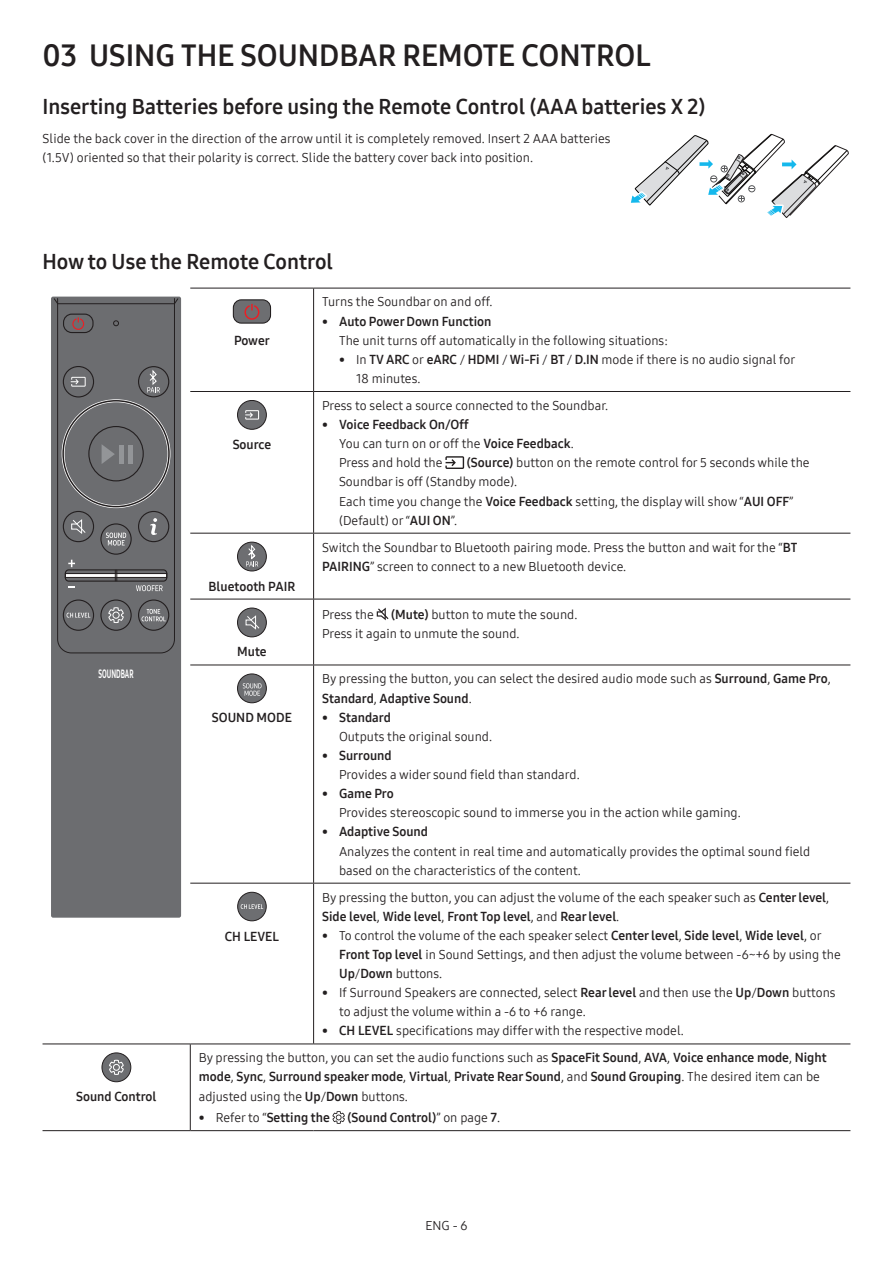
<style>
.page{position:relative;width:893px;height:1263px;background:#fff}
.page>*{position:absolute;margin:0;border:0;box-sizing:border-box;transform-origin:0 0}
.t1{font:30px "Samsung One 700";color:#231f20}
.t2{font:21px "Samsung One 700";color:#231f20}
.t3{font:12.75px/19.2px "Samsung One 400";color:#231f20}
.t4{font:12.75px "Samsung One 700";color:#231f20}
.t5{font:12px "Samsung One 800 C";color:#fff;scale:.6 1}
.s1{font-family:"Samsung One 700"}
.s2{font-family:"Samsung One 400"}
</style>
<div class="page">
<svg style="left:630px;top:134px;width:219px;height:84px"></svg>
<hr style="left:190px;top:288px;width:124px;height:1px;background:#231f20">
<hr style="left:314px;top:288px;width:536px;height:1px;background:#231f20">
<hr style="left:190px;top:391px;width:124px;height:1px;background:#231f20">
<hr style="left:314px;top:391px;width:536px;height:1px;background:#231f20">
<hr style="left:190px;top:533px;width:124px;height:1px;background:#231f20">
<hr style="left:314px;top:533px;width:536px;height:1px;background:#231f20">
<hr style="left:190px;top:599px;width:124px;height:1px;background:#231f20">
<hr style="left:314px;top:599px;width:536px;height:1px;background:#231f20">
<hr style="left:190px;top:665px;width:124px;height:1px;background:#231f20">
<hr style="left:314px;top:665px;width:536px;height:1px;background:#231f20">
<hr style="left:190px;top:883px;width:124px;height:1px;background:#231f20">
<hr style="left:314px;top:883px;width:536px;height:1px;background:#231f20">
<hr style="left:43px;top:1043px;width:147px;height:1px;background:#231f20">
<hr style="left:190px;top:1043px;width:124px;height:1px;background:#231f20">
<hr style="left:314px;top:1043px;width:536px;height:1px;background:#231f20">
<hr style="left:43px;top:1130px;width:147px;height:1px;background:#231f20">
<hr style="left:190px;top:1130px;width:124px;height:1px;background:#231f20">
<hr style="left:314px;top:1130px;width:536px;height:1px;background:#231f20">
<hr style="left:313px;top:288px;width:1px;height:103px;background:#231f20">
<hr style="left:313px;top:392px;width:1px;height:141px;background:#231f20">
<hr style="left:313px;top:533px;width:1px;height:66px;background:#231f20">
<hr style="left:313px;top:599px;width:1px;height:66px;background:#231f20">
<hr style="left:313px;top:665px;width:1px;height:218px;background:#231f20">
<hr style="left:313px;top:883px;width:1px;height:160px;background:#231f20">
<hr style="left:190px;top:1044px;width:1px;height:86px;background:#231f20">
<div style="left:51px;top:297px;width:130px;height:621px;background:#6c6d70;border-radius:2px"></div>
<svg style="left:54px;top:298px;width:124px;height:356px"></svg>
<div style="left:233px;top:300px;width:38px;height:23px;background:#6d6e71;border-radius:8px"></div>
<div style="left:233px;top:299px;width:38px;height:25px;border:1px solid #231f20;border-radius:8px"></div>
<svg style="left:244px;top:304px;width:16px;height:16px"></svg>
<div style="left:238px;top:400px;width:28px;height:29px;background:#6d6e71;border-radius:50%"></div>
<div style="left:237px;top:400px;width:30px;height:30px;border:1px solid #231f20;border-radius:50%"></div>
<div style="left:245px;top:410px;width:14px;height:10px;border:1px solid #fff"></div>
<svg style="left:245px;top:411px;width:9px;height:8px"></svg>
<svg style="left:445px;top:456px;width:19px;height:13px"></svg>
<div style="left:238px;top:542px;width:28px;height:29px;background:#6d6e71;border-radius:50%"></div>
<div style="left:237px;top:542px;width:30px;height:29px;border:1px solid #231f20;border-radius:50%"></div>
<svg style="left:246px;top:545px;width:12px;height:21px"></svg>
<div style="left:238px;top:608px;width:28px;height:29px;background:#6d6e71;border-radius:50%"></div>
<div style="left:237px;top:608px;width:30px;height:29px;border:1px solid #231f20;border-radius:50%"></div>
<svg style="left:245px;top:615px;width:15px;height:15px"></svg>
<svg style="left:377px;top:608px;width:11px;height:12px"></svg>
<div style="left:238px;top:674px;width:28px;height:29px;background:#6d6e71;border-radius:50%"></div>
<div style="left:237px;top:673px;width:30px;height:30px;border:1px solid #231f20;border-radius:50%"></div>
<svg style="left:243px;top:683px;width:19px;height:13px"></svg>
<div style="left:238px;top:892px;width:28px;height:29px;background:#6d6e71;border-radius:50%"></div>
<div style="left:237px;top:892px;width:30px;height:29px;border:1px solid #231f20;border-radius:50%"></div>
<svg style="left:241px;top:904px;width:22px;height:5px"></svg>
<div style="left:102px;top:1053px;width:29px;height:29px;background:#6d6e71;border-radius:50%"></div>
<div style="left:102px;top:1052px;width:29px;height:30px;border:1px solid #231f20;border-radius:50%"></div>
<svg style="left:108px;top:1052px;width:16px;height:23px"></svg>
<svg style="left:332px;top:1111px;width:13px;height:13px"></svg>
<h1 class="t1" style="left:43px;top:35px;width:610px">03 USING THE SOUNDBAR REMOTE CONTROL</h1>
<h2 class="t2" style="left:43px;top:93px;width:664px">Inserting Batteries before using the Remote Control (AAA batteries X 2)</h2>
<p class="t3" style="left:43px;top:129px;width:570px">Slide the back cover in the direction of the arrow until it is completely removed. Insert 2 AAA batteries (1.5V) oriented so that their polarity is correct. Slide the battery cover back into position.</p>
<h2 class="t2" style="left:43px;top:247px;width:292px">How to Use the Remote Control</h2>
<p class="t5" style="left:98px;top:666px;width:60px">SOUNDBAR</p>
<p class="t4" style="left:76px;top:1088px;width:82px">Sound Control</p>
<p class="t4" style="left:234px;top:332px;width:37px">Power</p>
<p class="t4" style="left:233px;top:436px;width:40px">Source</p>
<p class="t4" style="left:209px;top:577px;width:88px">Bluetooth PAIR</p>
<p class="t4" style="left:237px;top:643px;width:31px">Mute</p>
<p class="t4" style="left:212px;top:709px;width:81px">SOUND MODE</p>
<p class="t4" style="left:225px;top:927px;width:56px">CH LEVEL</p>
<p class="t3" style="left:322px;top:292px;width:172px">Turns the Soundbar on and off.</p>
<p class="t4" style="left:322px;top:313px;width:171px">• Auto Power Down Function</p>
<p class="t3" style="left:339px;top:330px;width:330px">The unit turns off automatically in the following situations:</p>
<p class="t3" style="left:356px;top:350px;width:441px;text-indent:-17px">• In <span class="s1">TV ARC</span> or <span class="s1">eARC</span> / <span class="s1">HDMI</span> / <span class="s1">Wi-Fi</span> / <span class="s1">BT</span> / <span class="s1">D.IN</span> mode if there is no audio signal for<br>18 minutes.</p>
<p class="t3" style="left:322px;top:396px;width:288px">Press to select a source connected to the Soundbar.</p>
<p class="t4" style="left:322px;top:416px;width:148px">• Voice Feedback On/Off</p>
<p class="t3" style="left:339px;top:434px;width:236px">You can turn on or off the <span class="s1">Voice Feedback</span>.<br>Press and hold the</p>
<p class="t3" style="left:339px;top:453px;width:472px;text-indent:128px"><span class="s1">(Source)</span> button on the remote control for 5 seconds while the Soundbar is off (Standby mode).<br>Each time you change the <span class="s1">Voice Feedback</span> setting, the display will show “<span class="s1">AUI OFF</span>” (Default) or “<span class="s1">AUI ON</span>”.</p>
<p class="t3" style="left:322px;top:537px;width:477px">Switch the Soundbar to Bluetooth pairing mode. Press the button and wait for the “<span class="s1">BT<br>PAIRING</span>” screen to connect to a new Bluetooth device.</p>
<p class="t3" style="left:322px;top:604px;width:257px;text-indent:69px"><span class="s1">(Mute)</span> button to mute the sound.<br>Press it again to unmute the sound.</p>
<p class="t3" style="left:322px;top:604px;width:53px">Press the</p>
<p class="t3" style="left:322px;top:669px;width:510px">By pressing the button, you can select the desired audio mode such as <span class="s1">Surround</span>, <span class="s1">Game Pro</span>,</p>
<p class="t4" style="left:322px;top:689px;width:151px">Standard<span class="s2">,</span> Adaptive Sound<span class="s2">.</span></p>
<p class="t4" style="left:322px;top:709px;width:70px">• Standard</p>
<p class="t3" style="left:339px;top:726px;width:155px">Outputs the original sound.</p>
<p class="t4" style="left:322px;top:747px;width:71px">• Surround</p>
<p class="t3" style="left:339px;top:765px;width:242px">Provides a wider sound field than standard.</p>
<p class="t4" style="left:322px;top:785px;width:73px">• Game Pro</p>
<p class="t3" style="left:339px;top:803px;width:403px">Provides stereoscopic sound to immerse you in the action while gaming.</p>
<p class="t4" style="left:322px;top:823px;width:108px">• Adaptive Sound</p>
<p class="t3" style="left:339px;top:841px;width:473px">Analyzes the content in real time and automatically provides the optimal sound field based on the characteristics of the content.</p>
<p class="t3" style="left:322px;top:887px;width:508px">By pressing the button, you can adjust the volume of the each speaker such as <span class="s1">Center level</span>,</p>
<p class="t4" style="left:322px;top:908px;width:299px">Side level<span class="s2">,</span> Wide level<span class="s2">,</span> Front Top level<span class="s2">, and</span> Rear level<span class="s2">.</span></p>
<p class="t3" style="left:339px;top:925px;width:503px;text-indent:-17px">• To control the volume of the each speaker select <span class="s1">Center level</span>, <span class="s1">Side level</span>, <span class="s1">Wide level</span>, or<br><span class="s1">Front Top level</span> in Sound Settings, and then adjust the volume between -6~+6 by using the<br><span class="s1">Up</span>/<span class="s1">Down</span> buttons.</p>
<p class="t3" style="left:339px;top:983px;width:498px;text-indent:-17px">• If Surround Speakers are connected, select <span class="s1">Rear level</span> and then use the <span class="s1">Up</span>/<span class="s1">Down</span> buttons to adjust the volume within a -6 to +6 range.</p>
<p class="t3" style="left:322px;top:1021px;width:363px">• <span class="s1">CH LEVEL</span> specifications may differ with the respective model.</p>
<p class="t3" style="left:199px;top:1048px;width:629px">By pressing the button, you can set the audio functions such as <span class="s1">SpaceFit Sound</span>, <span class="s1">AVA</span>, <span class="s1">Voice enhance mode</span>, <span class="s1">Night</span></p>
<p class="t4" style="left:199px;top:1068px;width:623px">mode<span class="s2">,</span> Sync<span class="s2">,</span> Surround speaker mode<span class="s2">,</span> Virtual<span class="s2">,</span> Private Rear Sound<span class="s2">, and</span> Sound Grouping<span class="s2">. The desired item can be</span></p>
<p class="t3" style="left:199px;top:1086px;width:211px">adjusted using the <span class="s1">Up</span>/<span class="s1">Down</span> buttons.</p>
<p class="t4" style="left:199px;top:1109px;width:133px"><span class="s2">• Refer to “</span>Setting the</p>
<p class="t4" style="left:347px;top:1109px;width:154px">(Sound Control)<span class="s2">” on page</span> 7<span class="s2">.</span></p>
<p class="t3" style="left:425px;top:1216px;width:44px">ENG - 6</p>
</div>
